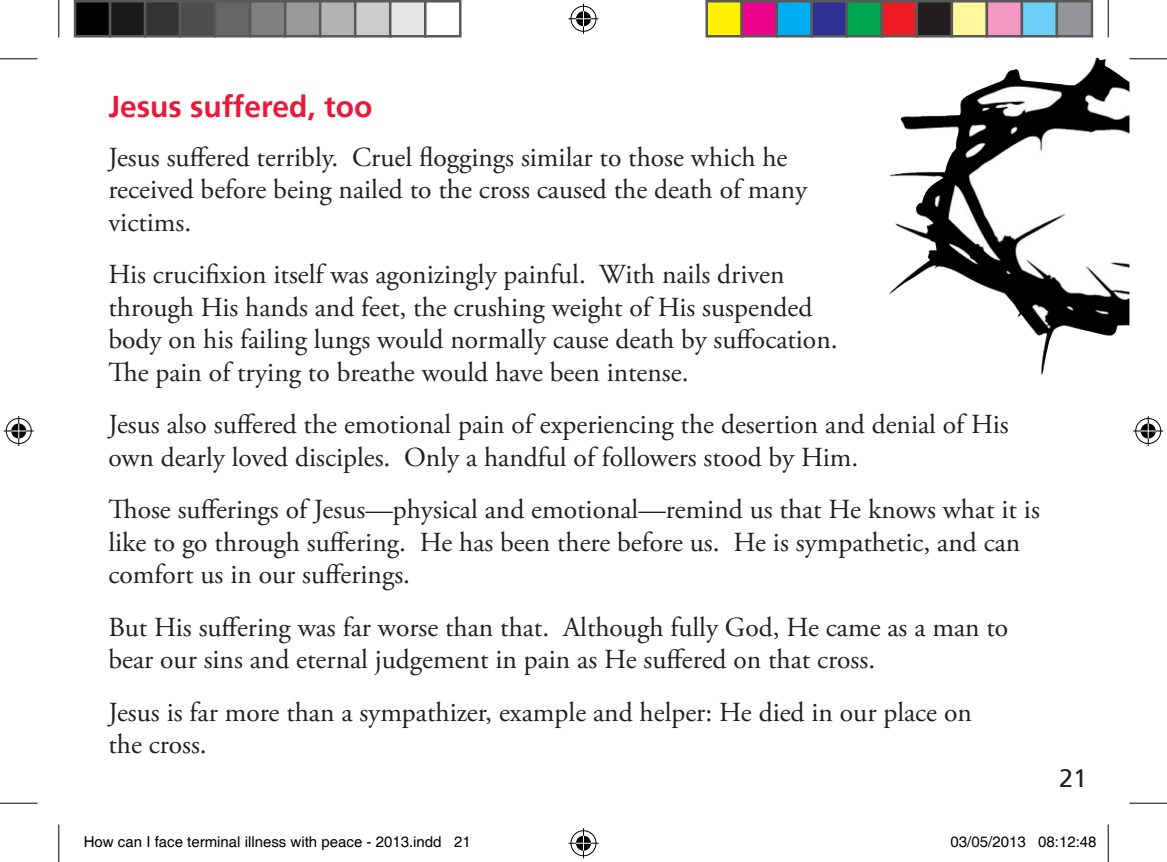
<style>
.page{position:relative;width:1167px;height:862px;background:#fff}
.page>*{position:absolute;margin:0;border:0;box-sizing:border-box;transform-origin:0 0}
.t1{font:700 30px "Frutiger";color:#ea1939}
.t2{font:27.5px/32.5px "Adobe Garamond Pro";color:#231f20}
.t3{font:25px "Frutiger";color:#231f20}
.t4{font:15px "Helvetica";color:#000}
</style>
<div class="page">
<img style="left:889px;top:58px;width:240px;height:317px">
<hr style="left:0;top:58px;width:38px;height:1px;background:#000">
<hr style="left:1129px;top:58px;width:37px;height:1px;background:#000">
<hr style="left:0;top:802px;width:38px;height:1px;background:#000">
<hr style="left:1129px;top:802px;width:37px;height:1px;background:#000">
<hr style="left:58px;top:0;width:1px;height:38px;background:#000">
<hr style="left:58px;top:824px;width:1px;height:38px;background:#000">
<hr style="left:1107px;top:0;width:1px;height:38px;background:#000">
<hr style="left:1107px;top:824px;width:1px;height:38px;background:#000">
<div style="left:569px;top:5px;width:28px;height:28px;border:3px solid #fff;border-radius:50%"></div>
<hr style="left:568px;top:17px;width:30px;height:3px;background:#fff">
<hr style="left:582px;top:4px;width:3px;height:30px;background:#fff">
<div style="left:574px;top:10px;width:18px;height:18px;border:3px solid #fff;border-radius:50%"></div>
<div style="left:570px;top:6px;width:26px;height:26px;border:1px solid #000;border-radius:50%"></div>
<hr style="left:568px;top:18px;width:30px;height:1px;background:#000">
<hr style="left:583px;top:4px;width:1px;height:30px;background:#000">
<svg style="left:576px;top:11px;width:15px;height:15px"></svg>
<div style="left:569px;top:829px;width:28px;height:28px;border:3px solid #fff;border-radius:50%"></div>
<hr style="left:568px;top:841px;width:30px;height:3px;background:#fff">
<hr style="left:582px;top:828px;width:3px;height:30px;background:#fff">
<div style="left:574px;top:834px;width:18px;height:18px;border:3px solid #fff;border-radius:50%"></div>
<div style="left:570px;top:830px;width:26px;height:26px;border:1px solid #000;border-radius:50%"></div>
<hr style="left:568px;top:842px;width:30px;height:1px;background:#000">
<hr style="left:583px;top:828px;width:1px;height:30px;background:#000">
<svg style="left:576px;top:835px;width:15px;height:15px"></svg>
<div style="left:5px;top:417px;width:28px;height:28px;border:3px solid #fff;border-radius:50%"></div>
<hr style="left:4px;top:429px;width:30px;height:3px;background:#fff">
<hr style="left:17px;top:416px;width:3px;height:30px;background:#fff">
<div style="left:10px;top:422px;width:18px;height:18px;border:3px solid #fff;border-radius:50%"></div>
<div style="left:6px;top:418px;width:26px;height:26px;border:1px solid #000;border-radius:50%"></div>
<hr style="left:4px;top:430px;width:30px;height:1px;background:#000">
<hr style="left:18px;top:416px;width:1px;height:30px;background:#000">
<svg style="left:11px;top:423px;width:15px;height:15px"></svg>
<div style="left:1134px;top:417px;width:28px;height:28px;border:3px solid #fff;border-radius:50%"></div>
<hr style="left:1133px;top:429px;width:30px;height:3px;background:#fff">
<hr style="left:1146px;top:416px;width:3px;height:30px;background:#fff">
<div style="left:1139px;top:422px;width:18px;height:18px;border:3px solid #fff;border-radius:50%"></div>
<div style="left:1135px;top:418px;width:25px;height:26px;border:1px solid #000;border-radius:50%"></div>
<hr style="left:1133px;top:430px;width:30px;height:1px;background:#000">
<hr style="left:1147px;top:416px;width:1px;height:30px;background:#000">
<svg style="left:1140px;top:423px;width:15px;height:15px"></svg>
<div style="left:75px;top:1px;width:35px;height:35px;background:#000"></div>
<div style="left:74px;top:0;width:37px;height:38px;border:2px solid #595959"></div>
<div style="left:110px;top:1px;width:35px;height:35px;background:#1a1a1a"></div>
<div style="left:109px;top:0;width:37px;height:38px;border:2px solid #595959"></div>
<div style="left:145px;top:1px;width:35px;height:35px;background:#333"></div>
<div style="left:144px;top:0;width:37px;height:38px;border:2px solid #595959"></div>
<div style="left:180px;top:1px;width:35px;height:35px;background:#4d4d4d"></div>
<div style="left:179px;top:0;width:37px;height:38px;border:2px solid #595959"></div>
<div style="left:215px;top:1px;width:35px;height:35px;background:#666"></div>
<div style="left:214px;top:0;width:37px;height:38px;border:2px solid #595959"></div>
<div style="left:250px;top:1px;width:35px;height:35px;background:#808080"></div>
<div style="left:249px;top:0;width:37px;height:38px;border:2px solid #595959"></div>
<div style="left:285px;top:1px;width:35px;height:35px;background:#999"></div>
<div style="left:284px;top:0;width:37px;height:38px;border:2px solid #595959"></div>
<div style="left:320px;top:1px;width:35px;height:35px;background:#b3b3b3"></div>
<div style="left:319px;top:0;width:37px;height:38px;border:2px solid #595959"></div>
<div style="left:355px;top:1px;width:35px;height:35px;background:#ccc"></div>
<div style="left:354px;top:0;width:37px;height:38px;border:2px solid #595959"></div>
<div style="left:390px;top:1px;width:35px;height:35px;background:#e6e6e6"></div>
<div style="left:389px;top:0;width:37px;height:38px;border:2px solid #595959"></div>
<div style="left:424px;top:0;width:37px;height:38px;border:2px solid #595959"></div>
<div style="left:706px;top:1px;width:35px;height:35px;background:#fff101"></div>
<div style="left:705px;top:0;width:38px;height:38px;border:2px solid #595959"></div>
<div style="left:741px;top:1px;width:35px;height:35px;background:#ed028c"></div>
<div style="left:740px;top:0;width:38px;height:38px;border:2px solid #595959"></div>
<div style="left:776px;top:1px;width:35px;height:35px;background:#00aeef"></div>
<div style="left:775px;top:0;width:38px;height:38px;border:2px solid #595959"></div>
<div style="left:811px;top:1px;width:35px;height:35px;background:#2e3092"></div>
<div style="left:810px;top:0;width:38px;height:38px;border:2px solid #595959"></div>
<div style="left:846px;top:1px;width:35px;height:35px;background:#00a54f"></div>
<div style="left:845px;top:0;width:38px;height:38px;border:2px solid #595959"></div>
<div style="left:881px;top:1px;width:35px;height:35px;background:#ee1d23"></div>
<div style="left:880px;top:0;width:38px;height:38px;border:2px solid #595959"></div>
<div style="left:916px;top:1px;width:35px;height:35px;background:#231f20"></div>
<div style="left:915px;top:0;width:38px;height:38px;border:2px solid #595959"></div>
<div style="left:951px;top:1px;width:35px;height:35px;background:#fff79a"></div>
<div style="left:950px;top:0;width:38px;height:38px;border:2px solid #595959"></div>
<div style="left:986px;top:1px;width:35px;height:35px;background:#f499c2"></div>
<div style="left:985px;top:0;width:38px;height:38px;border:2px solid #595959"></div>
<div style="left:1021px;top:1px;width:35px;height:35px;background:#6bcff6"></div>
<div style="left:1020px;top:0;width:38px;height:38px;border:2px solid #595959"></div>
<div style="left:1056px;top:1px;width:35px;height:35px;background:#939598"></div>
<div style="left:1055px;top:0;width:38px;height:38px;border:2px solid #595959"></div>
<p class="t1" style="left:108px;top:89px;width:265px">Jesus suffered, too</p>
<p class="t2" style="left:108px;top:141px;width:700px">Jesus suffered terribly. Cruel floggings similar to those which he received before being nailed to the cross caused the death of many victims.</p>
<p class="t2" style="left:108px;top:259px;width:730px">His crucifixion itself was agonizingly painful. With nails driven through His hands and feet, the crushing weight of His suspended body on his failing lungs would normally cause death by suffocation.<br>The pain of trying to breathe would have been intense.</p>
<p class="t2" style="left:108px;top:409px;width:901px">Jesus also suffered the emotional pain of experiencing the desertion and denial of His own dearly loved disciples. Only a handful of followers stood by Him.</p>
<p class="t2" style="left:108px;top:494px;width:932px">Those sufferings of Jesus—physical and emotional—remind us that He knows what it is like to go through suffering. He has been there before us. He is sympathetic, and can comfort us in our sufferings.</p>
<p class="t2" style="left:108px;top:611px;width:901px">But His suffering was far worse than that. Although fully God, He came as a man to bear our sins and eternal judgement in pain as He suffered on that cross.</p>
<p class="t2" style="left:108px;top:696px;width:864px">Jesus is far more than a sympathizer, example and helper: He died in our place on the cross.</p>
<p class="t3" style="left:1059px;top:763px;width:29px">21</p>
<p class="t4" style="left:84px;top:833px;width:388px">How can I face terminal illness with peace - 2013.indd 21</p>
<p class="t4" style="left:950px;top:833px;width:147px">03/05/2013 08:12:48</p>
</div>
